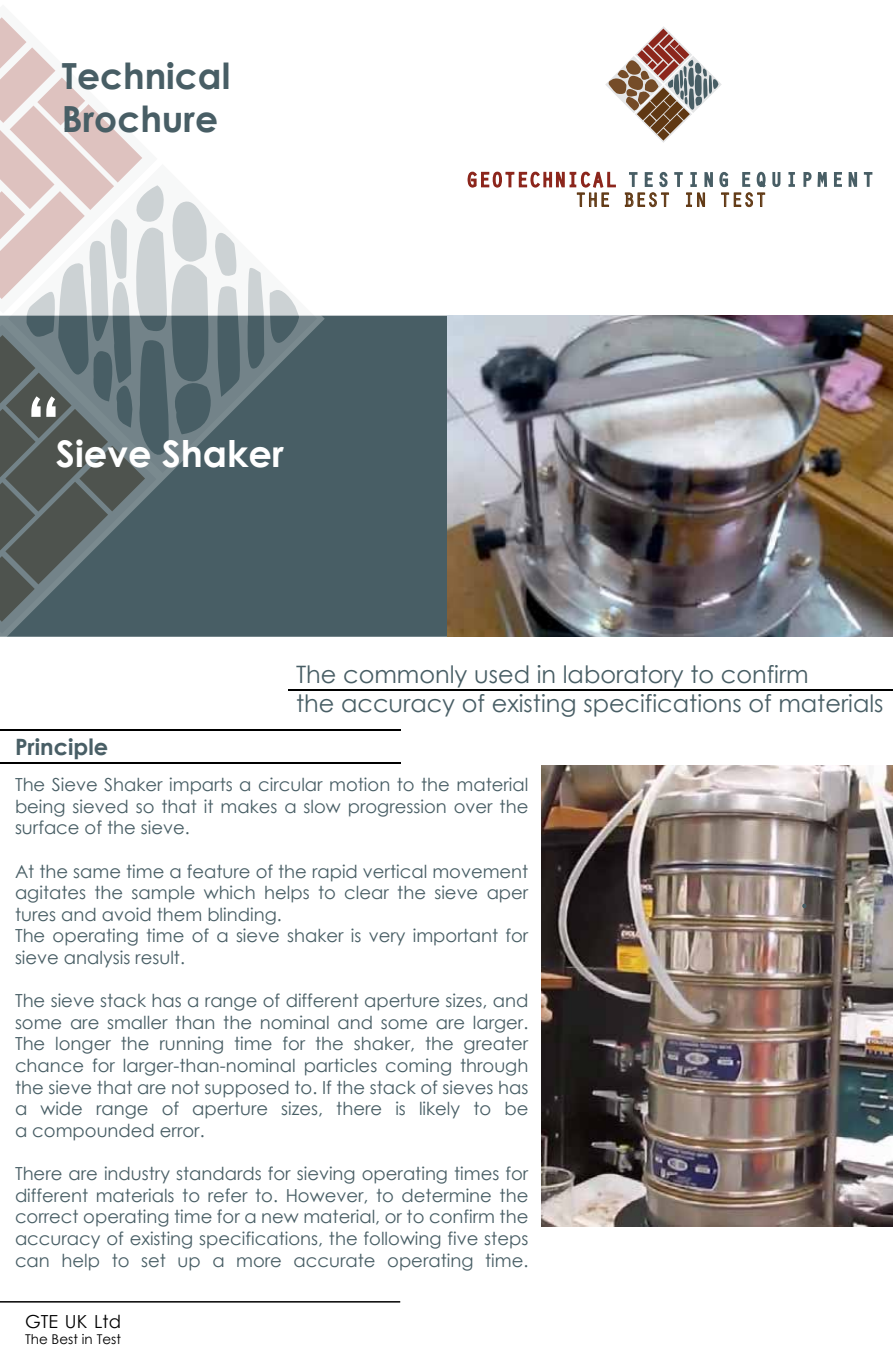
<style>
.page{position:relative;width:893px;height:1371px;background:#fff}
.page>*{position:absolute;margin:0;border:0;box-sizing:border-box;transform-origin:0 0}
.t1{font:700 75px "Century Gothic";color:#fff}
.t2{font:700 36.75px "Century Gothic";color:#fff}
.t3{font:700 36px/43.2px "Century Gothic";color:#485e65}
.t4{font:24px/28.8px "Century Gothic";color:#485e65}
.t5{font:700 22.5px "Century Gothic";color:#485e65}
.t6{font:20.1px "Orator Std";color:#603813}
.t7{font:18px/21.6px "Century Gothic";color:#485e65;text-align:justify}
.t8{font:18px "Century Gothic";color:#000}
.t9{font:13.5px "Century Gothic";color:#000}
</style>
<div class="page">
<hr style="left:0;top:728px;width:400px;height:2px;background:#000">
<hr style="left:0;top:761px;width:400px;height:2px;background:#000">
<div style="left:325px;top:316px;width:123px;height:320px;background:#485e65"></div>
<svg style="left:605px;top:26px;width:117px;height:117px"></svg>
<div style="left:0;top:315px;width:325px;height:322px;background:#485e65"></div>
<svg style="left:299px;top:315px;width:18px;height:158px;background:#4e636a"></svg>
<svg style="left:0;top:17px;width:299px;height:616px"></svg>
<svg style="left:788px;top:172px;width:7px;height:15px"></svg>
<svg style="left:803px;top:172px;width:70px;height:15px"></svg>
<svg style="left:467px;top:171px;width:149px;height:36px"></svg>
<svg style="left:625px;top:171px;width:156px;height:37px"></svg>
<hr style="left:0;top:1300px;width:400px;height:2px;background:#000">
<hr style="left:288px;top:689px;width:605px;height:1px;background:#000">
<img style="left:448px;top:315px;width:445px;height:322px">
<img style="left:542px;top:765px;width:351px;height:461px">
<svg style="left:801px;top:903px;width:6px;height:5px"></svg>
<h3 class="t3" style="left:62px;top:52px;width:170px">Technical<br>Brochure</h3>
<h1 class="t1" style="left:25px;top:367px;width:37px">“</h1>
<h2 class="t2" style="left:56px;top:426px;width:229px">Sieve Shaker</h2>
<p class="t6" style="left:575px;top:185px;width:194px">THE BEST IN TEST</p>
<p class="t5" style="left:15px;top:729px;width:95px">Principle</p>
<h3 class="t4" style="left:296px;top:659px;width:589px">The commonly used in laboratory to confirm<br>the accuracy of existing specifications of materials</h3>
<p class="t7" style="left:15px;top:773px;width:515px">The Sieve Shaker imparts a circular motion to the material being sieved so that it makes a slow progression over the surface of the sieve.</p>
<p class="t7" style="left:15px;top:860px;width:515px;text-align:left">At the same time a feature of the rapid vertical movement agitates the sample which helps to clear the sieve aper tures and avoid them blinding.<br>The operating time of a sieve shaker is very important for sieve analysis result.</p>
<p class="t7" style="left:15px;top:989px;width:515px">The sieve stack has a range of different aperture sizes, and some are smaller than the nominal and some are larger.<br>The longer the running time for the shaker, the greater chance for larger-than-nominal particles coming through the sieve that are not supposed to. If the stack of sieves has a wide range of aperture sizes, there is likely to be a compounded error.</p>
<p class="t7" style="left:15px;top:1162px;width:515px">There are industry standards for sieving operating times for different materials to refer to. However, to determine the correct operating time for a new material, or to confirm the accuracy of existing specifications, the following five steps can help to set up a more accurate operating time.</p>
<p class="t8" style="left:25px;top:1308px;width:98px">GTE UK Ltd</p>
<p class="t9" style="left:25px;top:1329px;width:97px">The Best in Test</p>
</div>
